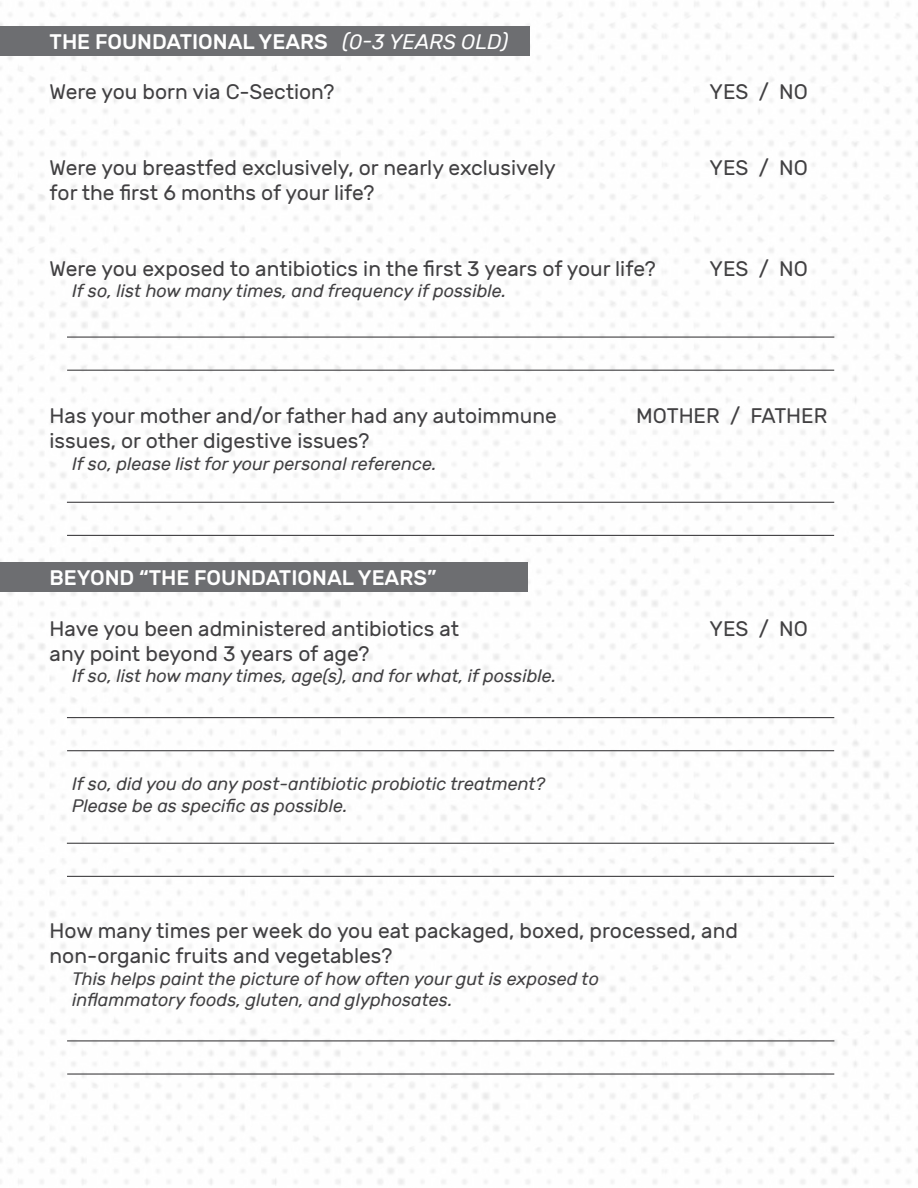
<style>
.page{position:relative;width:918px;height:1188px;background:#fff}
.page>*{position:absolute;margin:0;border:0;box-sizing:border-box;transform-origin:0 0}
.t1{font:21px/25.2px "Rubik";color:#414042}
.t2{font:500 21px "Rubik";color:#fff}
.t3{font:italic 18px/21.6px "Rubik";color:#414042}
.s1{font-weight:400;font-style:italic}
</style>
<div class="page">
<div style="left:0;top:562px;width:527px;height:30px;background:#6d6e71"></div>
<div style="left:0;top:26px;width:530px;height:30px;background:#6d6e71"></div>
<hr style="left:67px;top:370px;width:767px;height:1px;background:#414042">
<hr style="left:67px;top:337px;width:767px;height:1px;background:#414042">
<hr style="left:67px;top:535px;width:767px;height:1px;background:#414042">
<hr style="left:67px;top:502px;width:767px;height:1px;background:#414042">
<hr style="left:67px;top:750px;width:767px;height:1px;background:#414042">
<hr style="left:67px;top:717px;width:767px;height:1px;background:#414042">
<hr style="left:67px;top:876px;width:767px;height:1px;background:#414042">
<hr style="left:67px;top:843px;width:767px;height:1px;background:#414042">
<hr style="left:67px;top:1073px;width:767px;height:2px;background:#414042">
<hr style="left:67px;top:1040px;width:767px;height:1px;background:#414042">
<p class="t2" style="left:50px;top:30px;width:460px">THE FOUNDATIONAL YEARS <span class="s1">(0-3 YEARS OLD)</span></p>
<p class="t1" style="left:50px;top:80px;width:286px">Were you born via C-Section?</p>
<p class="t1" style="left:710px;top:80px;width:100px">YES / NO</p>
<p class="t1" style="left:50px;top:156px;width:508px">Were you breastfed exclusively, or nearly exclusively</p>
<p class="t1" style="left:710px;top:156px;width:100px">YES / NO</p>
<p class="t1" style="left:50px;top:181px;width:326px">for the first 6 months of your life?</p>
<p class="t1" style="left:50px;top:256px;width:608px">Were you exposed to antibiotics in the first 3 years of your life?</p>
<p class="t1" style="left:710px;top:256px;width:100px">YES / NO</p>
<p class="t3" style="left:72px;top:281px;width:436px">If so, list how many times, and frequency if possible.</p>
<p class="t1" style="left:50px;top:404px;width:509px">Has your mother and/or father had any autoimmune</p>
<p class="t1" style="left:636px;top:404px;width:193px">MOTHER / FATHER</p>
<p class="t1" style="left:50px;top:429px;width:321px">issues, or other digestive issues?</p>
<p class="t3" style="left:72px;top:453px;width:366px">If so, please list for your personal reference.</p>
<p class="t2" style="left:50px;top:566px;width:389px">BEYOND “THE FOUNDATIONAL YEARS”</p>
<p class="t1" style="left:50px;top:616px;width:411px">Have you been administered antibiotics at</p>
<p class="t1" style="left:710px;top:616px;width:100px">YES / NO</p>
<p class="t1" style="left:50px;top:642px;width:321px">any point beyond 3 years of age?</p>
<p class="t3" style="left:72px;top:666px;width:486px">If so, list how many times, age(s), and for what, if possible.</p>
<p class="t3" style="left:72px;top:774px;width:474px">If so, did you do any post-antibiotic probiotic treatment?<br>Please be as specific as possible.</p>
<p class="t1" style="left:50px;top:919px;width:690px">How many times per week do you eat packaged, boxed, processed, and non-organic fruits and vegetables?</p>
<p class="t3" style="left:72px;top:968px;width:528px">This helps paint the picture of how often your gut is exposed to inflammatory foods, gluten, and glyphosates.</p>
</div>
